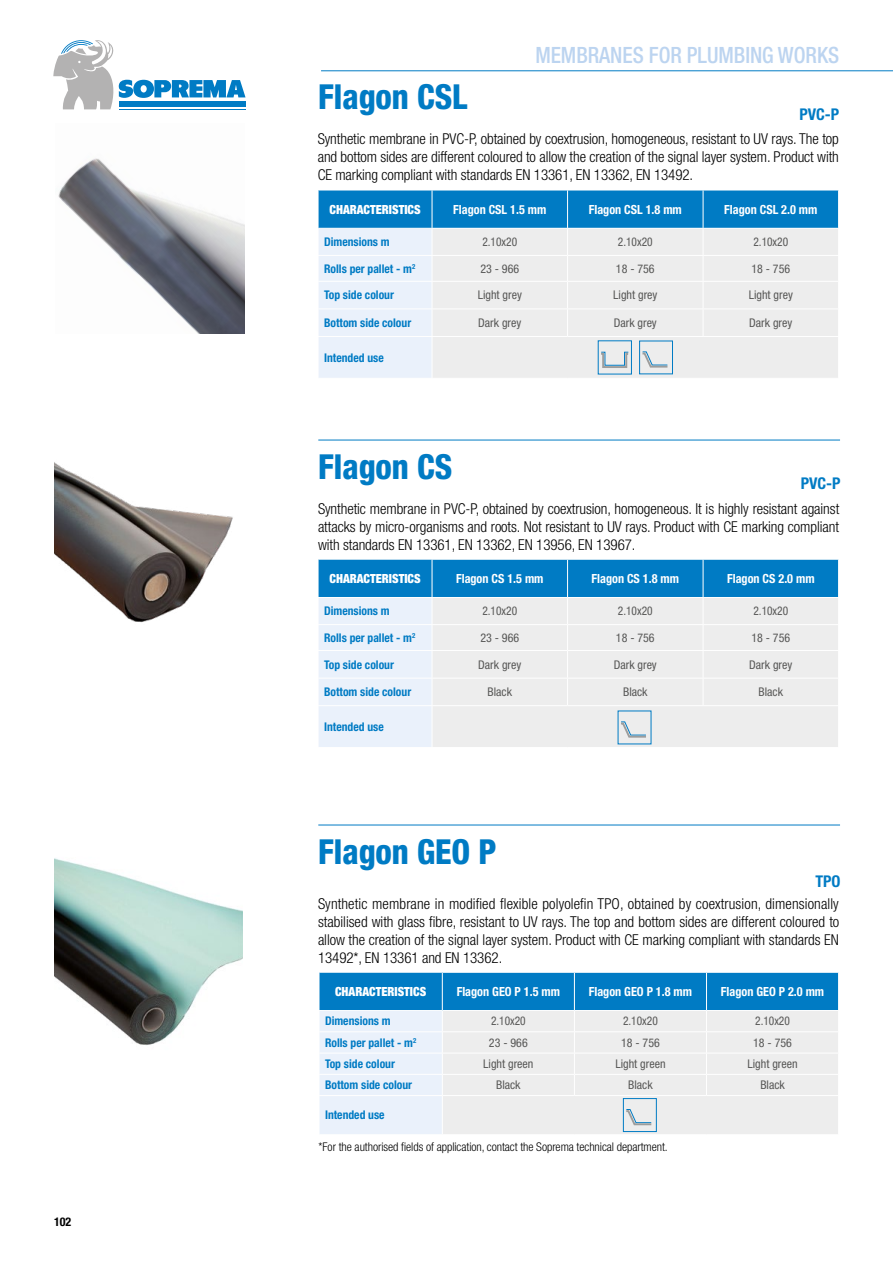
<style>
.page{position:relative;width:893px;height:1263px;background:#fff}
.page>*{position:absolute;margin:0;border:0;box-sizing:border-box;transform-origin:0 0}
.t1{font:800 condensed 34.5px "Helvetica Neue LT Std";letter-spacing:-.005em;color:#007bc4;scale:.95 1}
.t2{font:500 condensed 22.5px "Helvetica Neue LT Std";color:#bcd4f0;scale:.95 1}
.t3{font:700 condensed 16.2px "Helvetica Neue LT Std";letter-spacing:-.005em;color:#007bc4}
.t4{font:300 condensed 15px/18px "Helvetica Neue LT Std";letter-spacing:-.005em;color:#000;text-align:justify}
.t5{font:700 condensed 12.6px "Helvetica Neue LT Std";color:#fff}
.t6{font:900 condensed 12.6px "Helvetica Neue LT Std";color:#fff}
.t7{font:700 condensed 12px "Helvetica Neue LT Std";color:#007bc4}
.t8{font:condensed 12px "Helvetica Neue LT Std";color:#575756}
.t9{font:300 condensed 12px "Helvetica Neue LT Std";letter-spacing:-.005em;color:#000}
.t10{font:condensed 12px "Helvetica Neue LT Std";color:#575756;scale:.95 1}
.t11{font:700 condensed 12px "Helvetica Neue LT Std";color:#000}
</style>
<div class="page">
<hr style="left:119px;top:109px;width:127px;height:1px;background:#007bc4">
<svg style="left:53px;top:40px;width:193px;height:69px"></svg>
<hr style="left:321px;top:70px;width:572px;height:1px;background:#007bc4">
<img style="left:58px;top:158px;width:186px;height:176px">
<svg style="left:318px;top:190px;width:521px;height:188px;background:#bdd7e7"></svg>
<img style="left:54px;top:858px;width:188px;height:187px">
<svg style="left:319px;top:972px;width:520px;height:162px;background:#b6d4e6"></svg>
<hr style="left:318px;top:825px;width:522px;height:1px;background:#007bc4">
<img style="left:54px;top:462px;width:179px;height:161px">
<svg style="left:318px;top:559px;width:521px;height:188px;background:#bed7e7"></svg>
<hr style="left:318px;top:440px;width:522px;height:1px;background:#007bc4">
<p class="t11" style="left:54px;top:1214px;width:19px">102</p>
<h2 class="t2" style="left:535px;top:41px;width:321px">MEMBRANES FOR PLUMBING WORKS</h2>
<h1 class="t1" style="left:318px;top:76px;width:158px">Flagon CSL</h1>
<p class="t4" style="left:318px;top:130px;width:523px">Synthetic membrane in PVC-P, obtained by coextrusion, homogeneous, resistant to UV rays. The top and bottom sides are different coloured to allow the creation of the signal layer system. Product with CE marking compliant with standards EN 13361, EN 13362, EN 13492.</p>
<p class="t3" style="left:799px;top:104px;width:41px">PVC-P</p>
<p class="t6" style="left:329px;top:201px;width:93px">CHARACTERISTICS</p>
<p class="t5" style="left:453px;top:202px;width:95px">Flagon CSL 1.5 mm</p>
<p class="t5" style="left:589px;top:202px;width:95px">Flagon CSL 1.8 mm</p>
<p class="t5" style="left:724px;top:202px;width:95px">Flagon CSL 2.0 mm</p>
<p class="t7" style="left:324px;top:235px;width:67px">Dimensions m</p>
<p class="t10" style="left:482px;top:235px;width:38px">2.10x20</p>
<p class="t10" style="left:618px;top:235px;width:38px">2.10x20</p>
<p class="t10" style="left:753px;top:235px;width:38px">2.10x20</p>
<p class="t7" style="left:324px;top:261px;width:93px">Rolls per pallet - m<sup>2</sup></p>
<p class="t8" style="left:480px;top:261px;width:40px">23 - 966</p>
<p class="t8" style="left:616px;top:261px;width:40px">18 - 756</p>
<p class="t8" style="left:751px;top:261px;width:40px">18 - 756</p>
<p class="t7" style="left:324px;top:288px;width:71px">Top side colour</p>
<p class="t8" style="left:478px;top:288px;width:46px">Light grey</p>
<p class="t8" style="left:613px;top:288px;width:46px">Light grey</p>
<p class="t8" style="left:749px;top:288px;width:46px">Light grey</p>
<p class="t7" style="left:324px;top:315px;width:89px">Bottom side colour</p>
<p class="t8" style="left:478px;top:316px;width:45px">Dark grey</p>
<p class="t8" style="left:614px;top:316px;width:45px">Dark grey</p>
<p class="t8" style="left:749px;top:316px;width:45px">Dark grey</p>
<p class="t7" style="left:324px;top:350px;width:61px">Intended use</p>
<h1 class="t1" style="left:318px;top:445px;width:143px">Flagon CS</h1>
<p class="t3" style="left:801px;top:473px;width:41px">PVC-P</p>
<p class="t4" style="left:318px;top:499px;width:523px">Synthetic membrane in PVC-P, obtained by coextrusion, homogeneous. It is highly resistant against attacks by micro-organisms and roots. Not resistant to UV rays. Product with CE marking compliant with standards EN 13361, EN 13362, EN 13956, EN 13967.</p>
<p class="t6" style="left:329px;top:571px;width:93px">CHARACTERISTICS</p>
<p class="t5" style="left:456px;top:571px;width:89px">Flagon CS 1.5 mm</p>
<p class="t5" style="left:592px;top:571px;width:89px">Flagon CS 1.8 mm</p>
<p class="t5" style="left:727px;top:571px;width:89px">Flagon CS 2.0 mm</p>
<p class="t7" style="left:324px;top:604px;width:67px">Dimensions m</p>
<p class="t10" style="left:482px;top:604px;width:38px">2.10x20</p>
<p class="t10" style="left:618px;top:604px;width:38px">2.10x20</p>
<p class="t10" style="left:753px;top:604px;width:38px">2.10x20</p>
<p class="t7" style="left:324px;top:630px;width:93px">Rolls per pallet - m<sup>2</sup></p>
<p class="t8" style="left:480px;top:631px;width:40px">23 - 966</p>
<p class="t8" style="left:616px;top:631px;width:40px">18 - 756</p>
<p class="t8" style="left:751px;top:631px;width:40px">18 - 756</p>
<p class="t7" style="left:324px;top:657px;width:71px">Top side colour</p>
<p class="t8" style="left:478px;top:657px;width:45px">Dark grey</p>
<p class="t8" style="left:614px;top:657px;width:45px">Dark grey</p>
<p class="t8" style="left:749px;top:657px;width:45px">Dark grey</p>
<p class="t7" style="left:324px;top:685px;width:89px">Bottom side colour</p>
<p class="t8" style="left:488px;top:685px;width:26px">Black</p>
<p class="t8" style="left:623px;top:685px;width:26px">Black</p>
<p class="t8" style="left:759px;top:685px;width:26px">Black</p>
<p class="t7" style="left:324px;top:719px;width:61px">Intended use</p>
<h1 class="t1" style="left:318px;top:830px;width:189px">Flagon GEO P</h1>
<p class="t3" style="left:815px;top:871px;width:27px">TPO</p>
<p class="t4" style="left:318px;top:894px;width:523px">Synthetic membrane in modified flexible polyolefin TPO, obtained by coextrusion, dimensionally stabilised with glass fibre, resistant to UV rays. The top and bottom sides are different coloured to allow the creation of the signal layer system. Product with CE marking compliant with standards EN 13492*, EN 13361 and EN 13362.</p>
<p class="t6" style="left:335px;top:984px;width:93px">CHARACTERISTICS</p>
<p class="t5" style="left:457px;top:984px;width:105px">Flagon GEO P 1.5 mm</p>
<p class="t5" style="left:589px;top:984px;width:105px">Flagon GEO P 1.8 mm</p>
<p class="t5" style="left:721px;top:984px;width:105px">Flagon GEO P 2.0 mm</p>
<p class="t7" style="left:325px;top:1014px;width:67px">Dimensions m</p>
<p class="t10" style="left:491px;top:1014px;width:38px">2.10x20</p>
<p class="t10" style="left:623px;top:1014px;width:38px">2.10x20</p>
<p class="t10" style="left:755px;top:1014px;width:38px">2.10x20</p>
<p class="t7" style="left:325px;top:1035px;width:93px">Rolls per pallet - m<sup>2</sup></p>
<p class="t8" style="left:489px;top:1035px;width:40px">23 - 966</p>
<p class="t8" style="left:621px;top:1035px;width:40px">18 - 756</p>
<p class="t8" style="left:753px;top:1035px;width:40px">18 - 756</p>
<p class="t7" style="left:325px;top:1056px;width:71px">Top side colour</p>
<p class="t8" style="left:483px;top:1057px;width:52px">Light green</p>
<p class="t8" style="left:615px;top:1057px;width:52px">Light green</p>
<p class="t8" style="left:747px;top:1057px;width:52px">Light green</p>
<p class="t7" style="left:325px;top:1078px;width:89px">Bottom side colour</p>
<p class="t8" style="left:496px;top:1078px;width:26px">Black</p>
<p class="t8" style="left:628px;top:1078px;width:26px">Black</p>
<p class="t8" style="left:760px;top:1078px;width:26px">Black</p>
<p class="t7" style="left:325px;top:1108px;width:61px">Intended use</p>
<p class="t9" style="left:319px;top:1140px;width:351px">*For the authorised fields of application, contact the Soprema technical department.</p>
</div>
